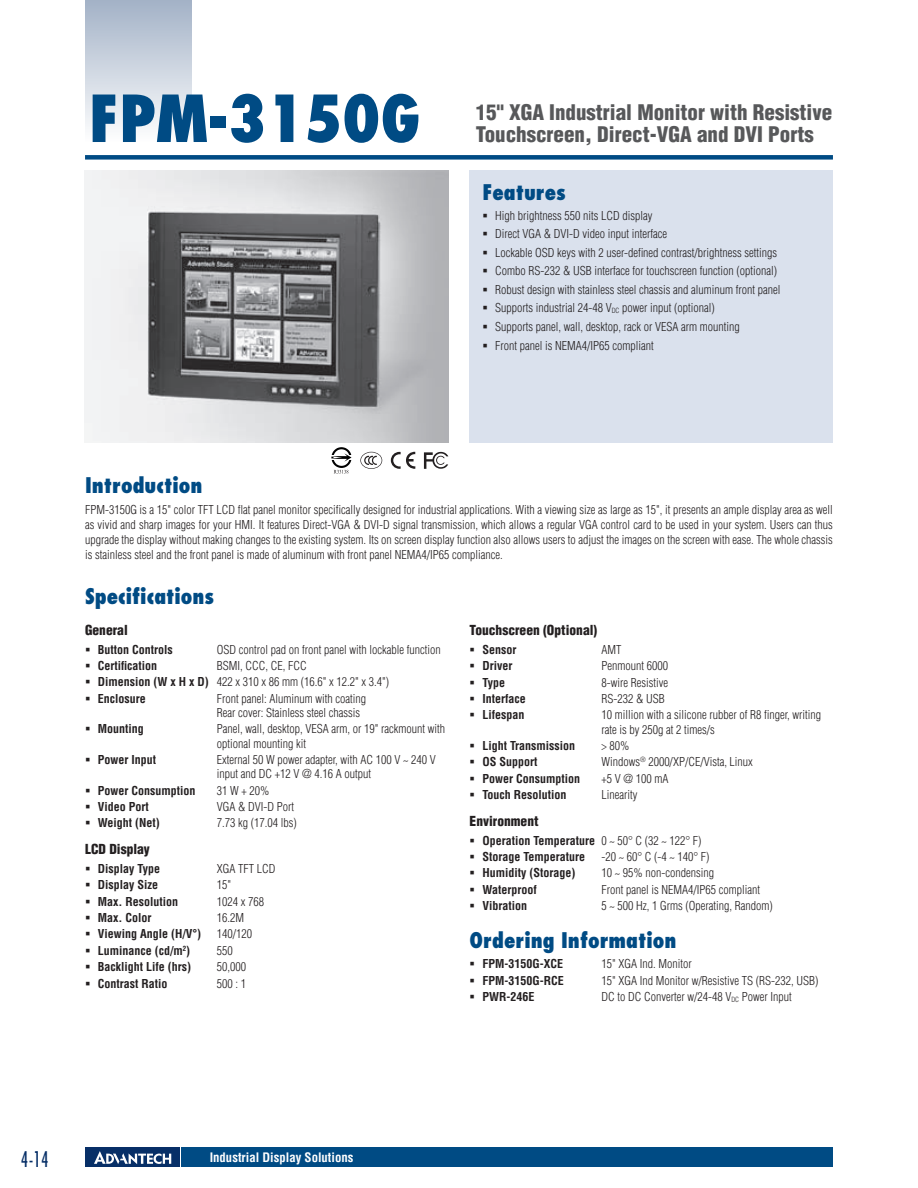
<style>
.page{position:relative;width:918px;height:1188px;background:#fff}
.page>*{position:absolute;margin:0;border:0;box-sizing:border-box;transform-origin:0 0}
.DS_Model_Name_1P{font:800 condensed 63px "Futura";color:#004b84}
.DS_Headline-1P{font:900 condensed 21px/22.5px "Helvetica";color:#57585a}
.DS_Paragraph_Header{font:800 condensed 21px "Futura";color:#004b84}
.t1{font:condensed 21px "Futura";color:#072f67;scale:.8 1}
.DS_Paragraph_Subhead{font:900 condensed 13.5px "Helvetica";color:#231f20}
.t2{font:700 condensed 12.75px "Helvetica";color:#fff}
.DS_Spec_Data___Title{font:300 condensed 12px/14.2px "Helvetica";color:#231f20}
.DS_Body_Text{font:300 condensed 12px/15px "Helvetica";color:#231f20;text-align:justify}
.DS_Spec_Data___Title-2{font:700 condensed 12px "Helvetica";color:#231f20}
.DS_Feature{font:300 condensed 12px "Helvetica";color:#231f20}
.s1{font-weight:700}
.s2{font-weight:300}
</style>
<div class="page">
<div style="left:85px;top:155px;width:748px;height:5px;background:#004b84"></div>
<div style="left:85px;top:0;width:106px;height:143px;background:linear-gradient(to bottom,#a3b2c7,#fefeff)"></div>
<div style="left:182px;top:1147px;width:651px;height:20px;background:#004b84"></div>
<div style="left:85px;top:1147px;width:95px;height:20px;background:#072f67"></div>
<svg style="left:94px;top:1151px;width:77px;height:13px"></svg>
<div style="left:470px;top:170px;width:363px;height:272px;background:#dae1ed"></div>
<img style="left:85px;top:170px;width:363px;height:272px">
<svg style="left:360px;top:452px;width:22px;height:17px"></svg>
<svg style="left:391px;top:452px;width:24px;height:17px"></svg>
<svg style="left:331px;top:447px;width:21px;height:27px"></svg>
<svg style="left:424px;top:452px;width:24px;height:17px"></svg>
<p class="DS_Model_Name_1P" style="left:89px;top:78px;width:333px">FPM-3150G</p>
<p class="DS_Headline-1P" style="left:476px;top:100px;width:358px">15" XGA Industrial Monitor with Resistive<br>Touchscreen, Direct-VGA and DVI Ports</p>
<h2 class="DS_Paragraph_Header" style="left:482px;top:178px;width:85px">Features</h2>
<p class="DS_Feature" style="left:495px;top:209px;width:159px">High brightness 550 nits LCD display</p>
<p class="DS_Feature" style="left:495px;top:227px;width:173px">Direct VGA &amp; DVI-D video input interface</p>
<p class="DS_Feature" style="left:495px;top:246px;width:284px">Lockable OSD keys with 2 user-defined contrast/brightness settings</p>
<p class="DS_Feature" style="left:495px;top:264px;width:283px">Combo RS-232 &amp; USB interface for touchscreen function (optional)</p>
<p class="DS_Feature" style="left:495px;top:283px;width:287px">Robust design with stainless steel chassis and aluminum front panel</p>
<p class="DS_Feature" style="left:495px;top:301px;width:221px">Supports industrial 24-48 V<sub>DC</sub> power input (optional)</p>
<p class="DS_Feature" style="left:495px;top:320px;width:246px">Supports panel, wall, desktop, rack or VESA arm mounting</p>
<p class="DS_Feature" style="left:495px;top:338px;width:160px">Front panel is NEMA4/IP65 compliant</p>
<p class="DS_Paragraph_Header" style="left:85px;top:472px;width:119px">Introduction</p>
<p class="DS_Body_Text" style="left:85px;top:503px;width:749px">FPM-3150G is a 15" color TFT LCD flat panel monitor specifically designed for industrial applications. With a viewing size as large as 15", it presents an ample display area as well as vivid and sharp images for your HMI. It features Direct-VGA &amp; DVI-D signal transmission, which allows a regular VGA control card to be used in your system. Users can thus upgrade the display without making changes to the existing system. Its on screen display function also allows users to adjust the images on the screen with ease. The whole chassis is stainless steel and the front panel is made of aluminum with front panel NEMA4/IP65 compliance.</p>
<p class="DS_Paragraph_Header" style="left:85px;top:582px;width:131px">Specifications</p>
<p class="DS_Paragraph_Subhead" style="left:85px;top:622px;width:44px">General</p>
<p class="DS_Spec_Data___Title-2" style="left:98px;top:642px;width:77px">Button Controls</p>
<p class="DS_Spec_Data___Title" style="left:217px;top:642px;width:225px">OSD control pad on front panel with lockable function</p>
<p class="DS_Spec_Data___Title-2" style="left:98px;top:658px;width:61px">Certification</p>
<p class="DS_Spec_Data___Title" style="left:217px;top:658px;width:91px">BSMI, CCC, CE, FCC</p>
<p class="DS_Spec_Data___Title" style="left:98px;top:675px;width:293px"><span class="s1">Dimension (W x H x D)</span> 422 x 310 x 86 mm (16.6" x 12.2" x 3.4")</p>
<p class="DS_Spec_Data___Title-2" style="left:98px;top:691px;width:49px">Enclosure</p>
<p class="DS_Spec_Data___Title" style="left:217px;top:691px;width:151px">Front panel: Aluminum with coating<br>Rear cover: Stainless steel chassis</p>
<p class="DS_Spec_Data___Title-2" style="left:98px;top:722px;width:48px">Mounting</p>
<p class="DS_Spec_Data___Title" style="left:217px;top:722px;width:230px">Panel, wall, desktop, VESA arm, or 19" rackmount with optional mounting kit</p>
<p class="DS_Spec_Data___Title-2" style="left:98px;top:752px;width:60px">Power Input</p>
<p class="DS_Spec_Data___Title" style="left:217px;top:752px;width:221px">External 50 W power adapter, with AC 100 V ~ 240 V input and DC +12 V @ 4.16 A output</p>
<p class="DS_Spec_Data___Title-2" style="left:98px;top:783px;width:99px">Power Consumption</p>
<p class="DS_Spec_Data___Title" style="left:217px;top:783px;width:54px">31 W + 20%</p>
<p class="DS_Spec_Data___Title-2" style="left:98px;top:799px;width:53px">Video Port</p>
<p class="DS_Spec_Data___Title" style="left:217px;top:799px;width:79px">VGA &amp; DVI-D Port</p>
<p class="DS_Spec_Data___Title-2" style="left:98px;top:816px;width:64px">Weight (Net)</p>
<p class="DS_Spec_Data___Title" style="left:217px;top:816px;width:81px">7.73 kg (17.04 lbs)</p>
<p class="DS_Paragraph_Subhead" style="left:85px;top:841px;width:66px">LCD Display</p>
<p class="DS_Spec_Data___Title-2" style="left:98px;top:861px;width:64px">Display Type</p>
<p class="DS_Spec_Data___Title" style="left:217px;top:861px;width:60px">XGA TFT LCD</p>
<p class="DS_Spec_Data___Title-2" style="left:98px;top:878px;width:62px">Display Size</p>
<p class="DS_Spec_Data___Title" style="left:217px;top:878px;width:16px">15"</p>
<p class="DS_Spec_Data___Title-2" style="left:98px;top:894px;width:82px">Max. Resolution</p>
<p class="DS_Spec_Data___Title" style="left:217px;top:894px;width:49px">1024 x 768</p>
<p class="DS_Spec_Data___Title-2" style="left:98px;top:910px;width:55px">Max. Color</p>
<p class="DS_Spec_Data___Title" style="left:217px;top:911px;width:29px">16.2M</p>
<p class="DS_Spec_Data___Title-2" style="left:98px;top:927px;width:105px">Viewing Angle (H/V°)</p>
<p class="DS_Spec_Data___Title" style="left:217px;top:927px;width:37px">140/120</p>
<p class="DS_Spec_Data___Title-2" style="left:98px;top:943px;width:94px">Luminance (cd/m<sup>2</sup>)</p>
<p class="DS_Spec_Data___Title" style="left:217px;top:943px;width:17px">550</p>
<p class="DS_Spec_Data___Title-2" style="left:98px;top:960px;width:95px">Backlight Life (hrs)</p>
<p class="DS_Spec_Data___Title" style="left:217px;top:960px;width:31px">50,000</p>
<p class="DS_Spec_Data___Title-2" style="left:98px;top:976px;width:71px">Contrast Ratio</p>
<p class="DS_Spec_Data___Title" style="left:217px;top:976px;width:31px">500 : 1</p>
<p class="DS_Paragraph_Subhead" style="left:470px;top:622px;width:129px">Touchscreen (Optional)</p>
<p class="DS_Spec_Data___Title-2" style="left:482px;top:642px;width:35px">Sensor</p>
<p class="DS_Spec_Data___Title" style="left:601px;top:642px;width:21px">AMT</p>
<p class="DS_Spec_Data___Title-2" style="left:482px;top:659px;width:31px">Driver</p>
<p class="DS_Spec_Data___Title" style="left:601px;top:659px;width:68px">Penmount 6000</p>
<p class="DS_Spec_Data___Title-2" style="left:482px;top:675px;width:24px">Type</p>
<p class="DS_Spec_Data___Title" style="left:601px;top:675px;width:68px">8-wire Resistive</p>
<p class="DS_Spec_Data___Title-2" style="left:482px;top:691px;width:45px">Interface</p>
<p class="DS_Spec_Data___Title" style="left:601px;top:691px;width:65px">RS-232 &amp; USB</p>
<p class="DS_Spec_Data___Title-2" style="left:482px;top:708px;width:43px">Lifespan</p>
<p class="DS_Spec_Data___Title" style="left:601px;top:708px;width:221px">10 million with a silicone rubber of R8 finger, writing rate is by 250g at 2 times/s</p>
<p class="DS_Spec_Data___Title-2" style="left:482px;top:738px;width:94px">Light Transmission</p>
<p class="DS_Spec_Data___Title" style="left:601px;top:738px;width:29px">&gt; 80%</p>
<p class="DS_Spec_Data___Title-2" style="left:482px;top:755px;width:57px">OS Support</p>
<p class="DS_Spec_Data___Title" style="left:601px;top:755px;width:153px">Windows<sup>®</sup> 2000/XP/CE/Vista, Linux</p>
<p class="DS_Spec_Data___Title-2" style="left:482px;top:771px;width:99px">Power Consumption</p>
<p class="DS_Spec_Data___Title" style="left:601px;top:771px;width:68px">+5 V @ 100 mA</p>
<p class="DS_Spec_Data___Title-2" style="left:482px;top:787px;width:86px">Touch Resolution</p>
<p class="DS_Spec_Data___Title" style="left:601px;top:788px;width:37px">Linearity</p>
<p class="DS_Paragraph_Subhead" style="left:470px;top:813px;width:70px">Environment</p>
<p class="DS_Spec_Data___Title-2" style="left:482px;top:833px;width:221px">Operation Temperature <span class="s2">0 ~ 50° C (32 ~ 122° F)</span></p>
<p class="DS_Spec_Data___Title-2" style="left:482px;top:849px;width:104px">Storage Temperature</p>
<p class="DS_Spec_Data___Title" style="left:601px;top:850px;width:110px">-20 ~ 60° C (-4 ~ 140° F)</p>
<p class="DS_Spec_Data___Title-2" style="left:482px;top:866px;width:94px">Humidity (Storage)</p>
<p class="DS_Spec_Data___Title" style="left:601px;top:866px;width:114px">10 ~ 95% non-condensing</p>
<p class="DS_Spec_Data___Title-2" style="left:482px;top:882px;width:56px">Waterproof</p>
<p class="DS_Spec_Data___Title" style="left:601px;top:882px;width:160px">Front panel is NEMA4/IP65 compliant</p>
<p class="DS_Spec_Data___Title-2" style="left:482px;top:899px;width:46px">Vibration</p>
<p class="DS_Spec_Data___Title" style="left:601px;top:899px;width:173px">5 ~ 500 Hz, 1 Grms (Operating, Random)</p>
<p class="DS_Paragraph_Header" style="left:470px;top:926px;width:208px">Ordering Information</p>
<p class="DS_Spec_Data___Title-2" style="left:482px;top:957px;width:82px">FPM-3150G-XCE</p>
<p class="DS_Spec_Data___Title" style="left:601px;top:957px;width:92px">15" XGA Ind. Monitor</p>
<p class="DS_Spec_Data___Title-2" style="left:482px;top:973px;width:83px">FPM-3150G-RCE</p>
<p class="DS_Spec_Data___Title" style="left:601px;top:973px;width:218px">15" XGA Ind Monitor w/Resistive TS (RS-232, USB)</p>
<p class="DS_Spec_Data___Title-2" style="left:482px;top:989px;width:53px">PWR-246E</p>
<p class="DS_Spec_Data___Title" style="left:601px;top:989px;width:192px">DC to DC Converter w/24-48 V<sub>DC</sub> Power Input</p>
<h2 class="t1" style="left:21px;top:1146px;width:36px">4-14</h2>
<p class="t2" style="left:210px;top:1150px;width:145px">Industrial Display Solutions</p>
</div>
